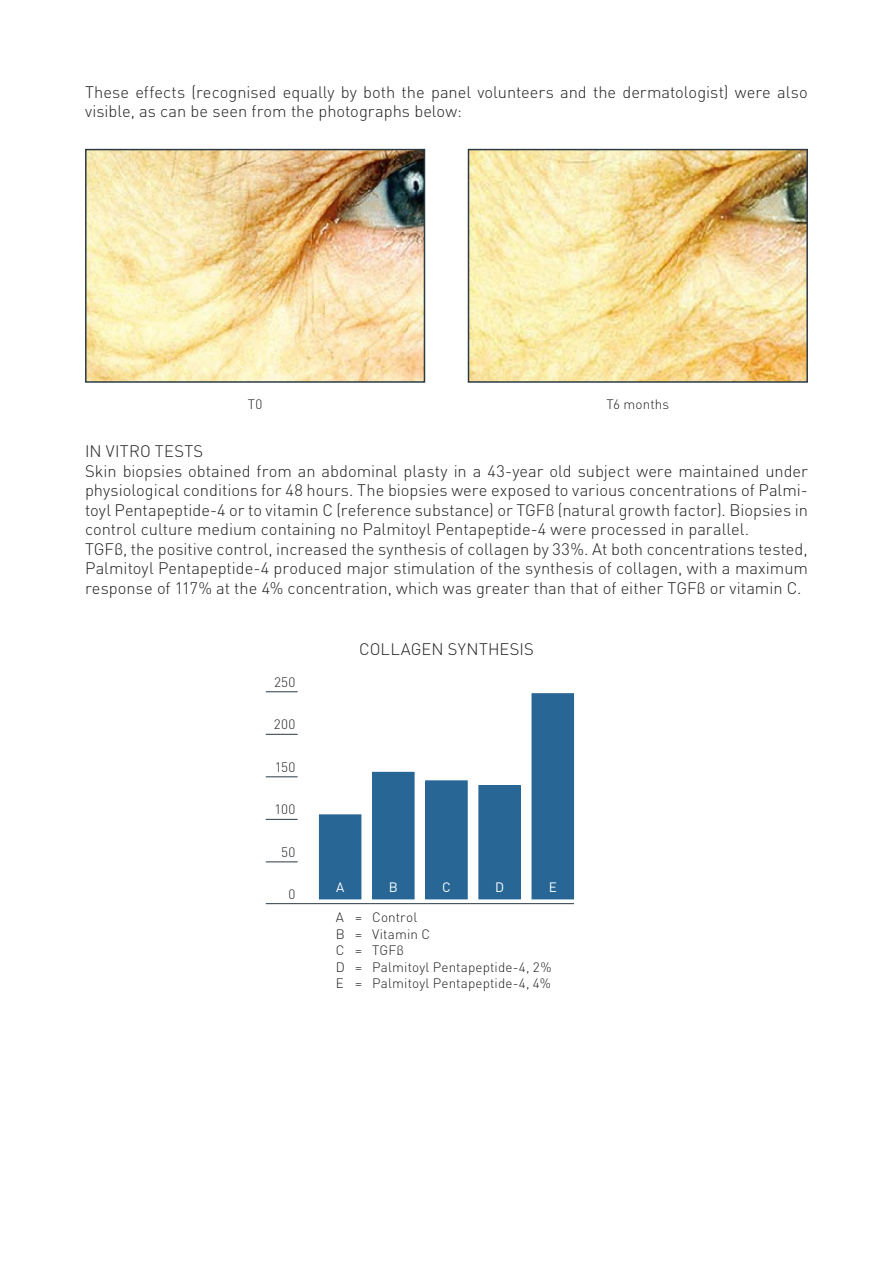
<style>
.page{position:relative;width:893px;height:1263px;background:#fff}
.page>*{position:absolute;margin:0;border:0;box-sizing:border-box;transform-origin:0 0}
.t1{font:300 16.5px/19.5px "DIN Pro";color:#231f20}
.t2{font:300 13.5px/16.5px "DIN Pro";letter-spacing:.01em;color:#231f20}
.t3{font:13.5px "DIN Pro";color:#fff}
</style>
<div class="page">
<img style="left:88px;top:152px;width:334px;height:228px">
<div style="left:85px;top:149px;width:340px;height:234px;border:2px solid #2b3a45"></div>
<img style="left:471px;top:152px;width:334px;height:228px">
<div style="left:468px;top:149px;width:340px;height:234px;border:2px solid #2b3a45"></div>
<div style="left:320px;top:815px;width:41px;height:84px;background:#276695"></div>
<div style="left:319px;top:814px;width:42px;height:85px;border:2px solid #276695"></div>
<hr style="left:266px;top:819px;width:32px;height:1px;background:#2b3a45">
<hr style="left:266px;top:861px;width:32px;height:1px;background:#2b3a45">
<hr style="left:266px;top:903px;width:308px;height:1px;background:#2b3a45">
<div style="left:373px;top:772px;width:41px;height:127px;background:#276695"></div>
<div style="left:372px;top:772px;width:43px;height:127px;border:2px solid #276695"></div>
<div style="left:426px;top:781px;width:41px;height:118px;background:#276695"></div>
<div style="left:425px;top:780px;width:43px;height:119px;border:2px solid #276695"></div>
<div style="left:479px;top:786px;width:41px;height:113px;background:#276695"></div>
<div style="left:478px;top:785px;width:43px;height:114px;border:2px solid #276695"></div>
<div style="left:532px;top:694px;width:41px;height:205px;background:#276695"></div>
<div style="left:531px;top:693px;width:43px;height:206px;border:2px solid #276695"></div>
<hr style="left:266px;top:776px;width:32px;height:1px;background:#2b3a45">
<hr style="left:266px;top:734px;width:32px;height:1px;background:#2b3a45">
<hr style="left:266px;top:691px;width:32px;height:1px;background:#2b3a45">
<p class="t1" style="left:85px;top:81px;width:724px">These effects (recognised equally by both the panel volunteers and the dermatologist) were also visible, as can be seen from the photographs below:</p>
<p class="t2" style="left:248px;top:395px;width:16px">T0</p>
<p class="t2" style="left:606px;top:395px;width:64px">T6 months</p>
<p class="t1" style="left:85px;top:440px;width:724px">IN VITRO TESTS<br>Skin biopsies obtained from an abdominal plasty in a 43-year old subject were maintained under physiological conditions for 48 hours. The biopsies were exposed to various concentrations of Palmi&shy;toyl Pentapeptide-4 or to vitamin C (reference substance) or TGFβ (natural growth factor). Biopsies in control culture medium containing no Palmitoyl Pentapeptide-4 were processed in parallel.<br>TGFβ, the positive control, increased the synthesis of collagen by 33%. At both concentrations tested, Palmitoyl Pentapeptide-4 produced major stimulation of the synthesis of collagen, with a maximum response of 117% at the 4% concentration, which was greater than that of either TGFβ or vitamin C.</p>
<p class="t2" style="left:274px;top:672px;width:23px">250</p>
<p class="t2" style="left:274px;top:715px;width:23px">200</p>
<p class="t2" style="left:275px;top:757px;width:22px">150</p>
<p class="t2" style="left:274px;top:800px;width:23px">100</p>
<p class="t2" style="left:281px;top:842px;width:16px">50</p>
<p class="t2" style="left:289px;top:885px;width:8px">0</p>
<p class="t1" style="left:359px;top:638px;width:176px">COLLAGEN SYNTHESIS</p>
<p class="t3" style="left:336px;top:877px;width:10px">A</p>
<p class="t3" style="left:389px;top:877px;width:11px">B</p>
<p class="t3" style="left:442px;top:877px;width:10px">C</p>
<p class="t3" style="left:495px;top:877px;width:11px">D</p>
<p class="t3" style="left:549px;top:877px;width:10px">E</p>
<p class="t2" style="left:336px;top:908px;width:217px">A = Control<br>B = Vitamin C<br>C = TGFβ<br>D = Palmitoyl Pentapeptide-4, 2%<br>E = Palmitoyl Pentapeptide-4, 4%</p>
</div>
